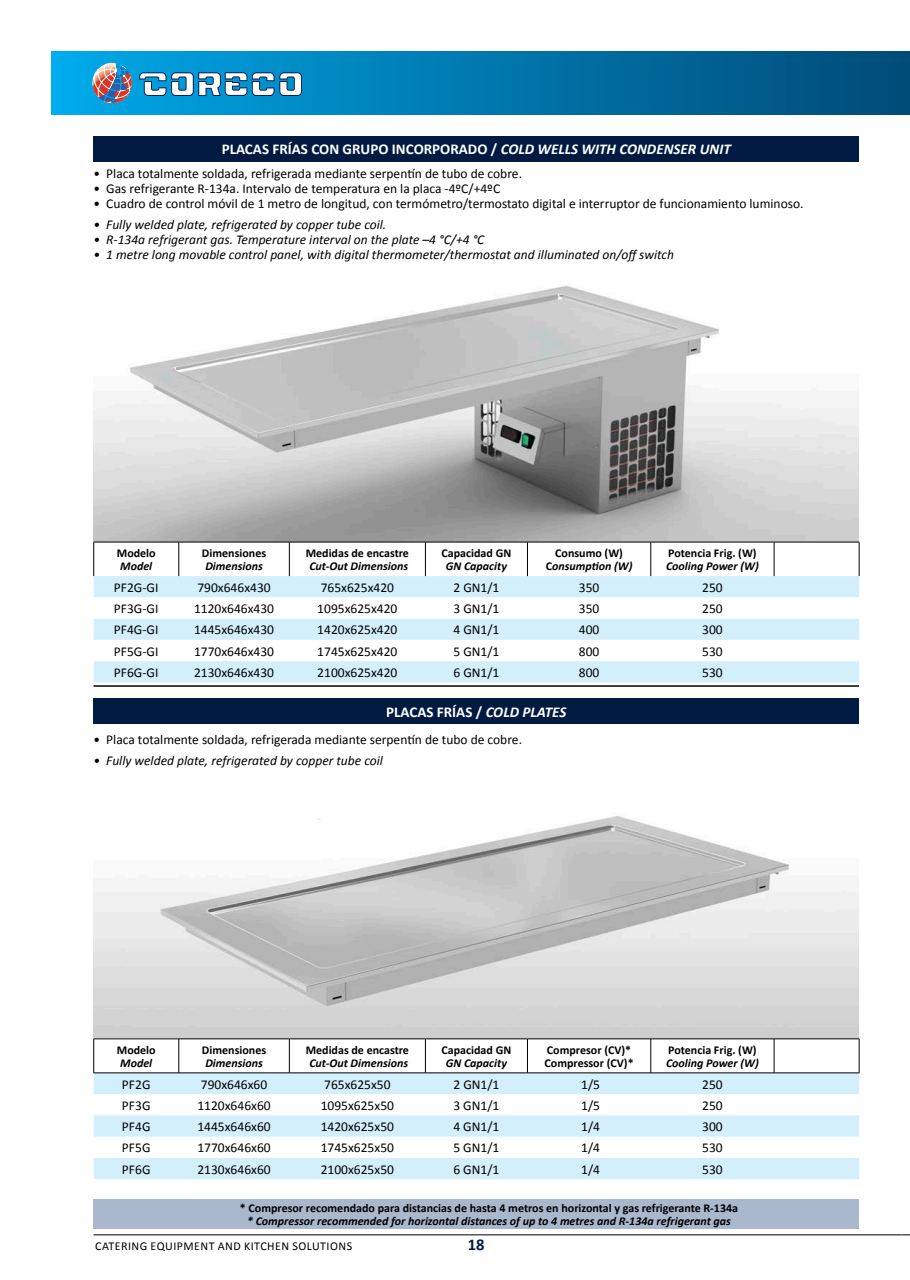
<style>
.page{position:relative;width:910px;height:1280px;background:#fff}
.page>*{position:absolute;margin:0;border:0;box-sizing:border-box;transform-origin:0 0}
.t1{font:700 16.5px "Calibri";color:#001a42}
.titulo_caracteres{font:700 15px "Calibri";color:#fff}
.t2{font:13.5px "Calibri";color:#000}
.t3{font:italic 13.5px "Calibri";color:#000}
.t4{font:700 12px "Calibri";color:#000}
.t5{font:italic 700 12px "Calibri";color:#000}
.t6{font:12px "Calibri";letter-spacing:.04em;color:#000}
.s1{font-style:italic}
.s2{font-style:normal}
</style>
<div class="page">
<div style="left:51px;top:51px;width:859px;height:64px;background:linear-gradient(to right,#00a9ea,#004a76)"></div>
<svg style="left:90px;top:63px;width:212px;height:43px"></svg>
<img style="left:94px;top:816px;width:765px;height:222px">
<svg style="left:94px;top:1039px;width:765px;height:33px"></svg>
<svg style="left:94px;top:1073px;width:765px;height:106px;fill:#d4effc"></svg>
<hr style="left:179px;top:1038px;width:110px;height:1px;background:#000">
<hr style="left:289px;top:1038px;width:136px;height:1px;background:#000">
<hr style="left:289px;top:1039px;width:1px;height:34px;background:#000">
<hr style="left:425px;top:1038px;width:102px;height:1px;background:#000">
<hr style="left:425px;top:1039px;width:1px;height:34px;background:#000">
<hr style="left:527px;top:1038px;width:124px;height:1px;background:#000">
<hr style="left:527px;top:1039px;width:1px;height:34px;background:#000">
<hr style="left:651px;top:1038px;width:123px;height:1px;background:#000">
<hr style="left:650px;top:1039px;width:1px;height:34px;background:#000">
<hr style="left:774px;top:1038px;width:85px;height:1px;background:#000">
<hr style="left:774px;top:1039px;width:1px;height:34px;background:#000">
<hr style="left:859px;top:1039px;width:1px;height:34px;background:#000">
<hr style="left:94px;top:1038px;width:85px;height:1px;background:#000">
<hr style="left:93px;top:1039px;width:1px;height:34px;background:#000">
<hr style="left:179px;top:1039px;width:1px;height:34px;background:#000">
<hr style="left:94px;top:1072px;width:85px;height:1px;background:#000">
<hr style="left:179px;top:1072px;width:110px;height:1px;background:#000">
<hr style="left:289px;top:1072px;width:136px;height:1px;background:#000">
<hr style="left:425px;top:1072px;width:102px;height:1px;background:#000">
<hr style="left:527px;top:1072px;width:124px;height:1px;background:#000">
<hr style="left:651px;top:1072px;width:123px;height:1px;background:#000">
<hr style="left:774px;top:1072px;width:85px;height:1px;background:#000">
<img style="left:94px;top:286px;width:765px;height:255px">
<svg style="left:94px;top:543px;width:680px;height:33px"></svg>
<div style="left:94px;top:576px;width:765px;height:106px;background:#d4effc"></div>
<svg style="left:94px;top:597px;width:765px;height:64px"></svg>
<hr style="left:94px;top:542px;width:85px;height:1px;background:#000">
<hr style="left:93px;top:542px;width:1px;height:34px;background:#000">
<hr style="left:179px;top:542px;width:110px;height:1px;background:#000">
<hr style="left:179px;top:542px;width:1px;height:34px;background:#000">
<hr style="left:289px;top:542px;width:1px;height:34px;background:#000">
<hr style="left:425px;top:542px;width:1px;height:34px;background:#000">
<hr style="left:527px;top:542px;width:1px;height:34px;background:#000">
<hr style="left:650px;top:542px;width:1px;height:34px;background:#000">
<hr style="left:774px;top:542px;width:1px;height:34px;background:#000">
<hr style="left:859px;top:542px;width:1px;height:34px;background:#000">
<hr style="left:289px;top:542px;width:136px;height:1px;background:#000">
<hr style="left:425px;top:542px;width:102px;height:1px;background:#000">
<hr style="left:527px;top:542px;width:124px;height:1px;background:#000">
<hr style="left:651px;top:542px;width:123px;height:1px;background:#000">
<hr style="left:774px;top:542px;width:85px;height:1px;background:#000">
<hr style="left:94px;top:685px;width:765px;height:2px;background:#000">
<div style="left:94px;top:1199px;width:765px;height:30px;background:#aab8ce"></div>
<div style="left:94px;top:136px;width:765px;height:26px;background:#001a42"></div>
<div style="left:94px;top:698px;width:765px;height:26px;background:#001a42"></div>
<hr style="left:94px;top:1234px;width:807px;height:1px;background:#000">
<p class="titulo_caracteres" style="left:222px;top:139px;width:511px">PLACAS FRÍAS CON GRUPO INCORPORADO / <span class="s1">COLD WELLS WITH CONDENSER UNIT</span></p>
<p class="t2" style="left:94px;top:164px;width:430px">• Placa totalmente soldada, refrigerada mediante serpentín de tubo de cobre.</p>
<p class="t2" style="left:94px;top:179px;width:408px">• Gas refrigerante R-134a. Intervalo de temperatura en la placa -4ºC/+4ºC</p>
<p class="t2" style="left:94px;top:194px;width:712px">• Cuadro de control móvil de 1 metro de longitud, con termómetro/termostato digital e interruptor de funcionamiento luminoso.</p>
<p class="t3" style="left:94px;top:215px;width:294px">• Fully welded plate, refrigerated by copper tube coil.</p>
<p class="t3" style="left:94px;top:230px;width:392px">• R-134a refrigerant gas. Temperature interval on the plate –4 °C/+4 °C</p>
<p class="t3" style="left:94px;top:245px;width:582px">• 1 metre long movable control panel, with digital thermometer/thermostat and illuminated on/off switch</p>
<p class="t4" style="left:117px;top:544px;width:40px">Modelo</p>
<p class="t5" style="left:120px;top:558px;width:33px">Model</p>
<p class="t4" style="left:202px;top:544px;width:66px">Dimensiones</p>
<p class="t5" style="left:205px;top:558px;width:59px">Dimensions</p>
<p class="t4" style="left:306px;top:544px;width:105px">Medidas de encastre</p>
<p class="t5" style="left:309px;top:558px;width:100px">Cut-Out Dimensions</p>
<p class="t4" style="left:442px;top:544px;width:71px">Capacidad GN</p>
<p class="t5" style="left:446px;top:558px;width:63px">GN Capacity</p>
<p class="t4" style="left:555px;top:544px;width:69px">Consumo (W)</p>
<p class="t5" style="left:546px;top:558px;width:88px"><span class="s2">C</span>onsumption (W)</p>
<p class="t4" style="left:668px;top:544px;width:90px">Potencia Frig. (W)</p>
<p class="t5" style="left:666px;top:558px;width:94px">Cooling Power (W)</p>
<p class="t2" style="left:114px;top:578px;width:46px">PF2G-GI</p>
<p class="t2" style="left:197px;top:578px;width:75px">790x646x430</p>
<p class="t2" style="left:321px;top:578px;width:75px">765x625x420</p>
<p class="t2" style="left:453px;top:578px;width:48px">2 GN1/1</p>
<p class="t2" style="left:579px;top:578px;width:22px">350</p>
<p class="t2" style="left:702px;top:578px;width:22px">250</p>
<p class="t2" style="left:114px;top:599px;width:46px">PF3G-GI</p>
<p class="t2" style="left:194px;top:599px;width:82px">1120x646x430</p>
<p class="t2" style="left:317px;top:599px;width:82px">1095x625x420</p>
<p class="t2" style="left:453px;top:599px;width:48px">3 GN1/1</p>
<p class="t2" style="left:579px;top:599px;width:22px">350</p>
<p class="t2" style="left:702px;top:599px;width:22px">250</p>
<p class="t2" style="left:114px;top:620px;width:46px">PF4G-GI</p>
<p class="t2" style="left:194px;top:620px;width:82px">1445x646x430</p>
<p class="t2" style="left:317px;top:620px;width:82px">1420x625x420</p>
<p class="t2" style="left:453px;top:620px;width:48px">4 GN1/1</p>
<p class="t2" style="left:579px;top:620px;width:22px">400</p>
<p class="t2" style="left:702px;top:620px;width:22px">300</p>
<p class="t2" style="left:114px;top:642px;width:46px">PF5G-GI</p>
<p class="t2" style="left:194px;top:642px;width:82px">1770x646x430</p>
<p class="t2" style="left:317px;top:642px;width:82px">1745x625x420</p>
<p class="t2" style="left:453px;top:642px;width:48px">5 GN1/1</p>
<p class="t2" style="left:579px;top:642px;width:22px">800</p>
<p class="t2" style="left:702px;top:642px;width:22px">530</p>
<p class="t2" style="left:114px;top:663px;width:46px">PF6G-GI</p>
<p class="t2" style="left:194px;top:663px;width:82px">2130x646x430</p>
<p class="t2" style="left:317px;top:663px;width:82px">2100x625x420</p>
<p class="t2" style="left:453px;top:663px;width:48px">6 GN1/1</p>
<p class="t2" style="left:579px;top:663px;width:22px">800</p>
<p class="t2" style="left:702px;top:663px;width:22px">530</p>
<p class="titulo_caracteres" style="left:386px;top:701px;width:182px">PLACAS FRÍAS / <span class="s1">COLD PLATES</span></p>
<p class="t2" style="left:94px;top:730px;width:430px">• Placa totalmente soldada, refrigerada mediante serpentín de tubo de cobre.</p>
<p class="t3" style="left:94px;top:751px;width:291px">• Fully welded plate, refrigerated by copper tube coil</p>
<p class="t4" style="left:117px;top:1041px;width:40px">Modelo</p>
<p class="t5" style="left:120px;top:1055px;width:33px">Model</p>
<p class="t4" style="left:202px;top:1041px;width:66px">Dimensiones</p>
<p class="t5" style="left:205px;top:1055px;width:59px">Dimensions</p>
<p class="t4" style="left:306px;top:1041px;width:105px">Medidas de encastre</p>
<p class="t5" style="left:309px;top:1055px;width:100px">Cut-Out Dimensions</p>
<p class="t4" style="left:442px;top:1041px;width:71px">Capacidad GN</p>
<p class="t5" style="left:446px;top:1055px;width:63px">GN Capacity</p>
<p class="t4" style="left:547px;top:1041px;width:86px">Compresor (CV)*</p>
<p class="t4" style="left:545px;top:1055px;width:91px">Compressor (CV)*</p>
<p class="t4" style="left:668px;top:1041px;width:90px">Potencia Frig. (W)</p>
<p class="t5" style="left:666px;top:1055px;width:94px">Cooling Power (W)</p>
<p class="t2" style="left:122px;top:1075px;width:30px">PF2G</p>
<p class="t2" style="left:201px;top:1075px;width:68px">790x646x60</p>
<p class="t2" style="left:324px;top:1075px;width:68px">765x625x50</p>
<p class="t2" style="left:453px;top:1075px;width:48px">2 GN1/1</p>
<p class="t2" style="left:581px;top:1075px;width:20px">1/5</p>
<p class="t2" style="left:702px;top:1075px;width:22px">250</p>
<p class="t2" style="left:122px;top:1096px;width:30px">PF3G</p>
<p class="t2" style="left:197px;top:1096px;width:75px">1120x646x60</p>
<p class="t2" style="left:321px;top:1096px;width:75px">1095x625x50</p>
<p class="t2" style="left:453px;top:1096px;width:48px">3 GN1/1</p>
<p class="t2" style="left:581px;top:1096px;width:20px">1/5</p>
<p class="t2" style="left:702px;top:1096px;width:22px">250</p>
<p class="t2" style="left:122px;top:1117px;width:30px">PF4G</p>
<p class="t2" style="left:197px;top:1117px;width:75px">1445x646x60</p>
<p class="t2" style="left:321px;top:1117px;width:75px">1420x625x50</p>
<p class="t2" style="left:453px;top:1117px;width:48px">4 GN1/1</p>
<p class="t2" style="left:581px;top:1117px;width:20px">1/4</p>
<p class="t2" style="left:702px;top:1117px;width:22px">300</p>
<p class="t2" style="left:122px;top:1138px;width:30px">PF5G</p>
<p class="t2" style="left:197px;top:1138px;width:75px">1770x646x60</p>
<p class="t2" style="left:321px;top:1138px;width:75px">1745x625x50</p>
<p class="t2" style="left:453px;top:1138px;width:48px">5 GN1/1</p>
<p class="t2" style="left:581px;top:1138px;width:20px">1/4</p>
<p class="t2" style="left:702px;top:1138px;width:22px">530</p>
<p class="t2" style="left:122px;top:1160px;width:30px">PF6G</p>
<p class="t2" style="left:197px;top:1160px;width:75px">2130x646x60</p>
<p class="t2" style="left:321px;top:1160px;width:75px">2100x625x50</p>
<p class="t2" style="left:453px;top:1160px;width:48px">6 GN1/1</p>
<p class="t2" style="left:581px;top:1160px;width:20px">1/4</p>
<p class="t2" style="left:702px;top:1160px;width:22px">530</p>
<p class="t4" style="left:240px;top:1199px;width:500px">* Compresor recomendado para distancias de hasta 4 metros en horizontal y gas refrigerante R-134a</p>
<p class="t5" style="left:247px;top:1213px;width:485px">* Compressor recommended for horizontal distances of up to 4 metres and R-134a refrigerant gas</p>
<p class="t6" style="left:95px;top:1238px;width:259px">CATERING EQUIPMENT AND KITCHEN SOLUTIONS</p>
<p class="t1" style="left:468px;top:1233px;width:18px">18</p>
</div>
